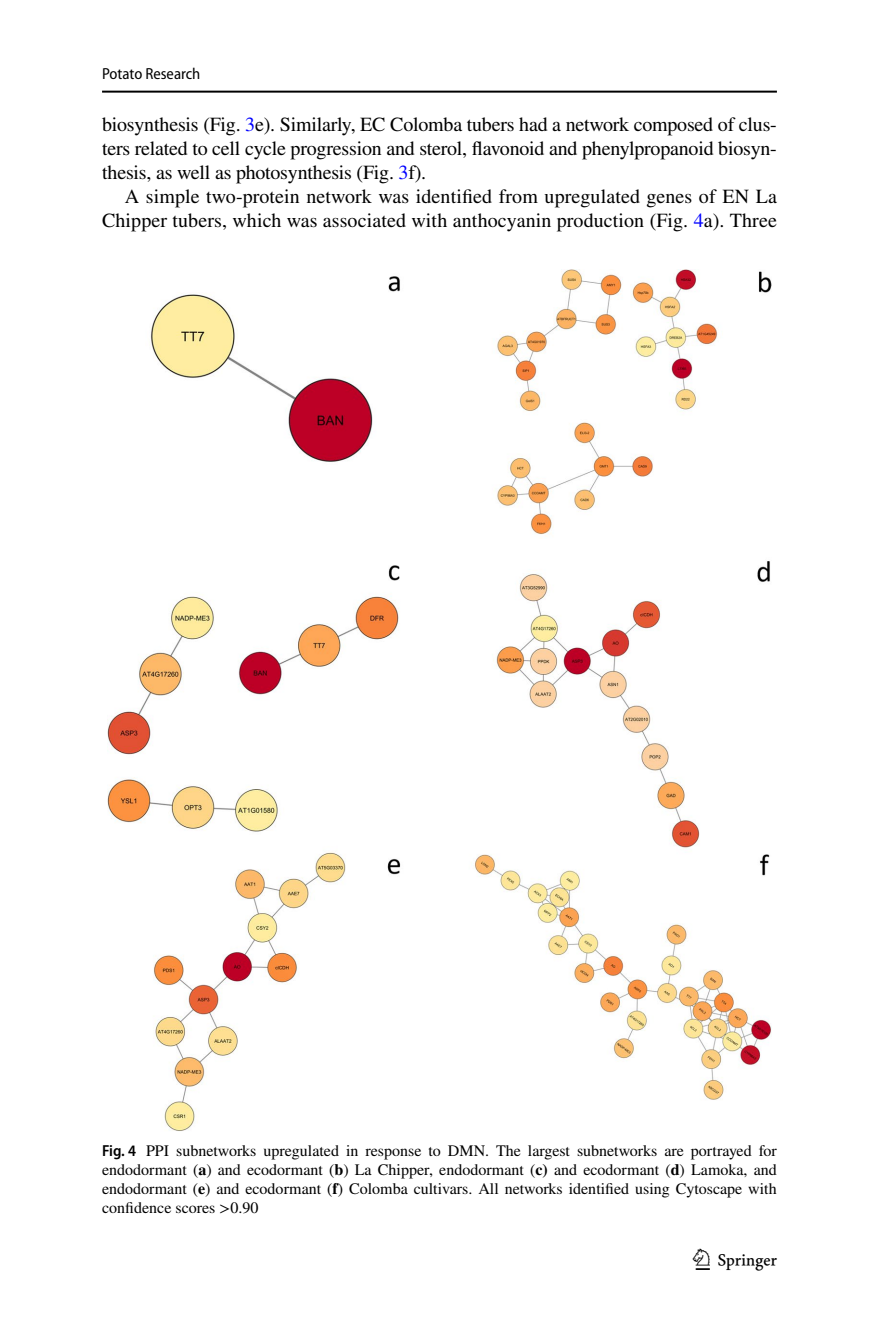
<style>
.page{position:relative;width:879px;height:1333px;background:#fff}
.page>*{position:absolute;margin:0;border:0;box-sizing:border-box;transform-origin:0 0}
.t1{font:30px "Springnew Regular 3";color:#000}
.t2{font:20px/24px "STIX";letter-spacing:.005em;color:#000;text-align:justify}
.t3{font:16px/19px "STIX";color:#000;text-align:justify}
.t4{font:semi-condensed 16px "Myriad Pro";color:#000}
.s1{color:#00f}
.s2{font-family:"Myriad Pro";font-weight:600;font-stretch:semi-condensed}
.s3{font-weight:700}
</style>
<div class="page">
<hr style="left:102px;top:91px;width:675px;height:2px;background:#000">
<img style="left:108px;top:269px;width:663px;height:861px">
<p class="t4" style="left:102px;top:65px;width:100px">Potato Research</p>
<p class="t2" style="left:102px;top:114px;width:676px">biosynthesis (Fig. <span class="s1">3</span>e). Similarly, EC Colomba tubers had a network composed of clus&shy;ters related to cell cycle progression and sterol, flavonoid and phenylpropanoid biosyn&shy;thesis, as well as photosynthesis (Fig. <span class="s1">3</span>f).</p>
<p class="t2" style="left:102px;top:186px;width:676px;text-align:right">A simple two-protein network was identified from upregulated genes of EN La<br>Chipper tubers, which was associated with anthocyanin production (Fig. <span class="s1">4</span>a). Three</p>
<p class="t3" style="left:102px;top:1141px;width:676px"><span class="s2">Fig. 4</span> PPI subnetworks upregulated in response to DMN. The largest subnetworks are portrayed for endodormant (<span class="s3">a</span>) and ecodormant (<span class="s3">b</span>) La Chipper, endodormant (<span class="s3">c)</span> and ecodormant (<span class="s3">d</span>) Lamoka, and endodormant (<span class="s3">e</span>) and ecodormant (<span class="s3">f</span>) Colomba cultivars. All networks identified using Cytoscape with confidence scores &gt;0.90</p>
<h1 class="t1" style="left:696px;top:1248px;width:83px">1 3</h1>
</div>
